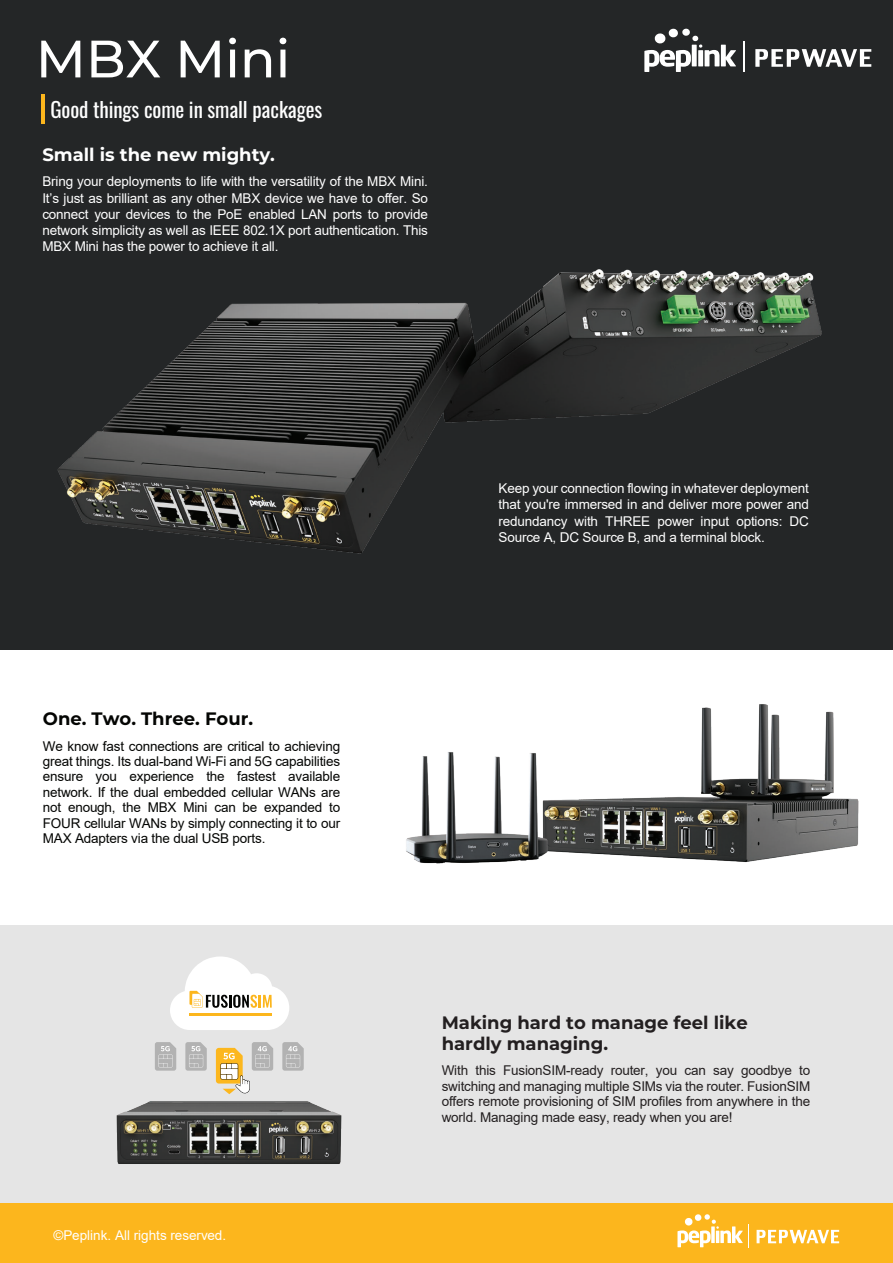
<style>
.page{position:relative;width:893px;height:1263px;background:#fff}
.page>*{position:absolute;margin:0;border:0;box-sizing:border-box;transform-origin:0 0}
.t1{font:500 52.5px "Montserrat";color:#fff}
.t2{font:21px "Oswald";letter-spacing:-.005em;color:#fff}
.t3{font:700 18px/21px "Montserrat";color:#231f20}
.t4{font:700 18px "Montserrat";color:#fff}
.t5{font:700 18px "Montserrat";color:#040503}
.t6{font:13.5px/16.2px "Arial";letter-spacing:-.015em;color:#fff;text-align:justify}
.t7{font:13.5px/15.5px "Arial";letter-spacing:-.015em;color:#040503;text-align:justify}
.t8{font:13.5px/15.5px "Arial";letter-spacing:-.015em;color:#231f20;text-align:justify}
.t9{font:13.5px "Averta";color:#fff}
</style>
<div class="page">
<div style="left:0;top:0;width:893px;height:649px;background:#242627"></div>
<div style="left:0;top:925px;width:893px;height:278px;background:#e5e5e5"></div>
<div style="left:0;top:1203px;width:893px;height:60px;background:#fcb61d"></div>
<svg style="left:757px;top:1230px;width:82px;height:13px"></svg>
<svg style="left:677px;top:1214px;width:72px;height:33px"></svg>
<svg style="left:644px;top:28px;width:92px;height:44px"></svg>
<svg style="left:755px;top:49px;width:116px;height:18px"></svg>
<hr style="left:743px;top:41px;width:1px;height:31px;background:#fff">
<hr style="left:41px;top:94px;width:4px;height:30px;background:#fcb61d">
<img style="left:406px;top:704px;width:453px;height:160px">
<img style="left:116px;top:1049px;width:226px;height:115px">
<svg style="left:185px;top:1042px;width:22px;height:29px"></svg>
<svg style="left:155px;top:1042px;width:21px;height:29px"></svg>
<svg style="left:282px;top:1042px;width:22px;height:29px"></svg>
<svg style="left:216px;top:1042px;width:57px;height:52px"></svg>
<svg style="left:170px;top:956px;width:119px;height:74px"></svg>
<img style="left:0;top:269px;width:893px;height:381px">
<h1 class="t1" style="left:36px;top:22px;width:256px">MBX Mini</h1>
<h2 class="t2" style="left:50px;top:90px;width:273px">Good things come in small packages</h2>
<h3 class="t4" style="left:42px;top:142px;width:234px">Small is the new mighty.</h3>
<p class="t6" style="left:42px;top:173px;width:387px">Bring your deployments to life with the versatility of the MBX Mini.<br>It’s just as brilliant as any other MBX device we have to offer. So connect your devices to the PoE enabled LAN ports to provide network simplicity as well as IEEE 802.1X port authentication. This MBX Mini has the power to achieve it all.</p>
<h3 class="t5" style="left:43px;top:706px;width:212px">One. Two. Three. Four.</h3>
<p class="t7" style="left:43px;top:738px;width:299px">We know fast connections are critical to achieving great things. Its dual-band Wi-Fi and 5G capabilities ensure you experience the fastest available network. If the dual embedded cellular WANs are not enough, the MBX Mini can be expanded to FOUR cellular WANs by simply connecting it to our MAX Adapters via the dual USB ports.</p>
<p class="t9" style="left:143px;top:1225px;width:88px">ghts reserved.</p>
<p class="t6" style="left:53px;top:1227px;width:174px">©Peplink. All rights reserved.</p>
<p class="t6" style="left:498px;top:480px;width:312px">Keep your connection flowing in whatever deployment that you're immersed in and deliver more power and redundancy with THREE power input options: DC Source A, DC Source B, and a terminal block.</p>
<h3 class="t3" style="left:442px;top:1011px;width:308px">Making hard to manage feel like hardly managing.</h3>
<p class="t8" style="left:442px;top:1062px;width:370px">With this FusionSIM-ready router, you can say goodbye to switching and managing multiple SIMs via the router. FusionSIM offers remote provisioning of SIM profiles from anywhere in the world. Managing made easy, ready when you are!</p>
</div>
